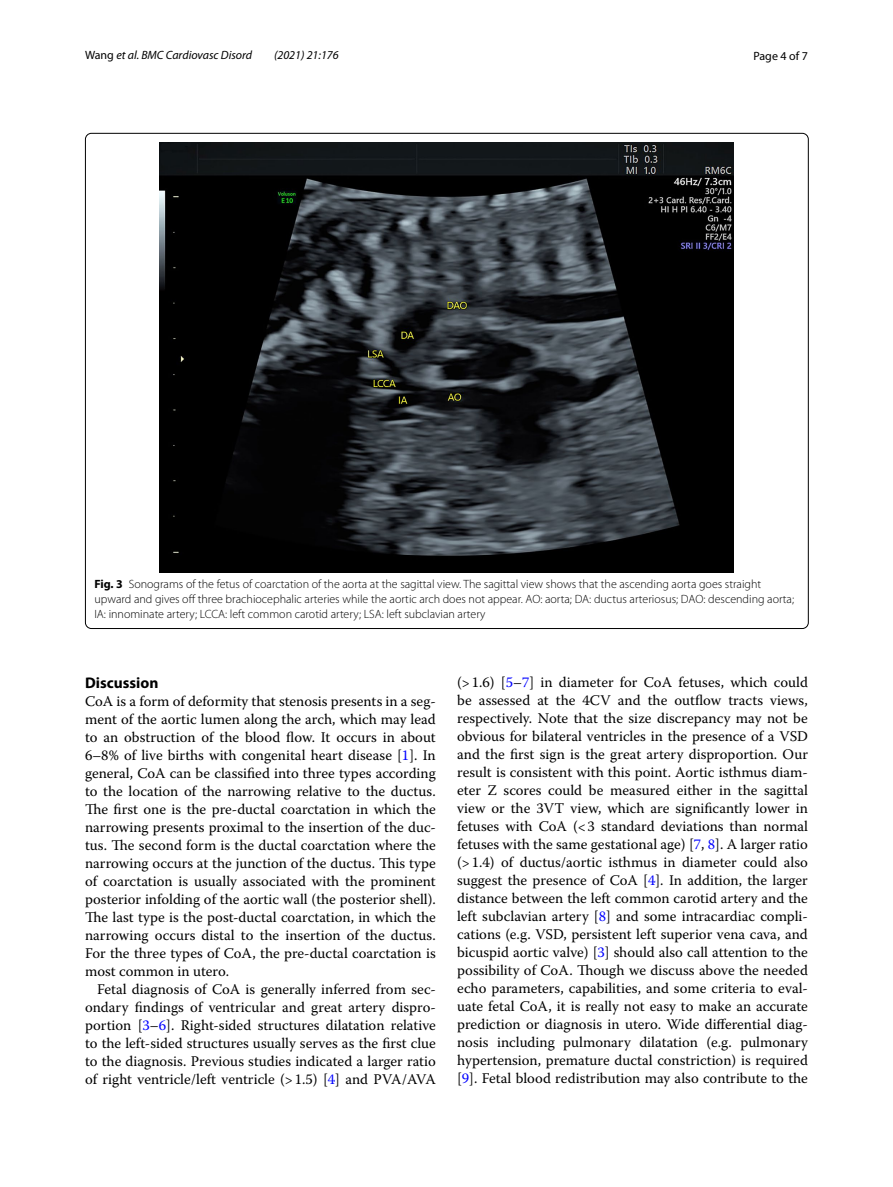
<style>
.page{position:relative;width:893px;height:1187px;background:#fff}
.page>*{position:absolute;margin:0;border:0;box-sizing:border-box;transform-origin:0 0}
.t1{font:700 15.45px "Myriad Pro";color:#000}
.t2{font:14.7px/18px "Warnock Pro";color:#000;text-align:justify}
.t3{font:300 12px/15px "Myriad Pro";color:#000}
.t4{font:italic 12px "Myriad Pro";color:#000}
.t5{font:12px "Myriad Pro";color:#000}
.s1{font-style:normal}
.s2{font-weight:700}
.s3{color:#00f}
</style>
<div class="page">
<img style="left:160px;top:142px;width:574px;height:431px">
<p class="t4" style="left:85px;top:48px;width:169px"><span class="s1">Wang</span> et al. BMC Cardiovasc Disord</p>
<p class="t4" style="left:274px;top:48px;width:66px">(2021) 21:176</p>
<p class="t5" style="left:753px;top:48px;width:56px">Page 4 of 7</p>
<p class="t3" style="left:94px;top:576px;width:701px"><span class="s2">Fig. 3</span> Sonograms of the fetus of coarctation of the aorta at the sagittal view. The sagittal view shows that the ascending aorta goes straight upward and gives off three brachiocephalic arteries while the aortic arch does not appear. AO: aorta; DA: ductus arteriosus; DAO: descending aorta;<br>IA: innominate artery; LCCA: left common carotid artery; LSA: left subclavian artery</p>
<p class="t1" style="left:85px;top:672px;width:75px">Discussion</p>
<p class="t2" style="left:85px;top:691px;width:352px">CoA is a form of deformity that stenosis presents in a seg&shy;ment of the aortic lumen along the arch, which may lead to an obstruction of the blood flow. It occurs in about 6–8% of live births with congenital heart disease [<span class="s3">1</span>]. In general, CoA can be classified into three types according to the location of the narrowing relative to the ductus.<br>The first one is the pre-ductal coarctation in which the narrowing presents proximal to the insertion of the duc&shy;tus. The second form is the ductal coarctation where the narrowing occurs at the junction of the ductus. This type of coarctation is usually associated with the prominent posterior infolding of the aortic wall (the posterior shell).<br>The last type is the post-ductal coarctation, in which the narrowing occurs distal to the insertion of the ductus.<br>For the three types of CoA, the pre-ductal coarctation is most common in utero.</p>
<p class="t2" style="left:85px;top:979px;width:352px;text-indent:12px">Fetal diagnosis of CoA is generally inferred from sec&shy;ondary findings of ventricular and great artery dispro&shy;portion [<span class="s3">3</span>–<span class="s3">6</span>]. Right-sided structures dilatation relative to the left-sided structures usually serves as the first clue to the diagnosis. Previous studies indicated a larger ratio of right ventricle/left ventricle (&gt;1.5) [<span class="s3">4</span>] and PVA/AVA</p>
<p class="t2" style="left:457px;top:672px;width:352px">(&gt;1.6) [<span class="s3">5</span>–<span class="s3">7</span>] in diameter for CoA fetuses, which could be assessed at the 4CV and the outflow tracts views, respectively. Note that the size discrepancy may not be obvious for bilateral ventricles in the presence of a VSD and the first sign is the great artery disproportion. Our result is consistent with this point. Aortic isthmus diam&shy;eter Z scores could be measured either in the sagittal view or the 3VT view, which are significantly lower in fetuses with CoA (&lt;3 standard deviations than normal fetuses with the same gestational age) [<span class="s3">7</span>, <span class="s3">8</span>]. A larger ratio (&gt;1.4) of ductus/aortic isthmus in diameter could also suggest the presence of CoA [<span class="s3">4</span>]. In addition, the larger distance between the left common carotid artery and the left subclavian artery [<span class="s3">8</span>] and some intracardiac compli&shy;cations (e.g. VSD, persistent left superior vena cava, and bicuspid aortic valve) [<span class="s3">3</span>] should also call attention to the possibility of CoA. Though we discuss above the needed echo parameters, capabilities, and some criteria to eval&shy;uate fetal CoA, it is really not easy to make an accurate prediction or diagnosis in utero. Wide differential diag&shy;nosis including pulmonary dilatation (e.g. pulmonary hypertension, premature ductal constriction) is required [<span class="s3">9</span>]. Fetal blood redistribution may also contribute to the</p>
</div>
